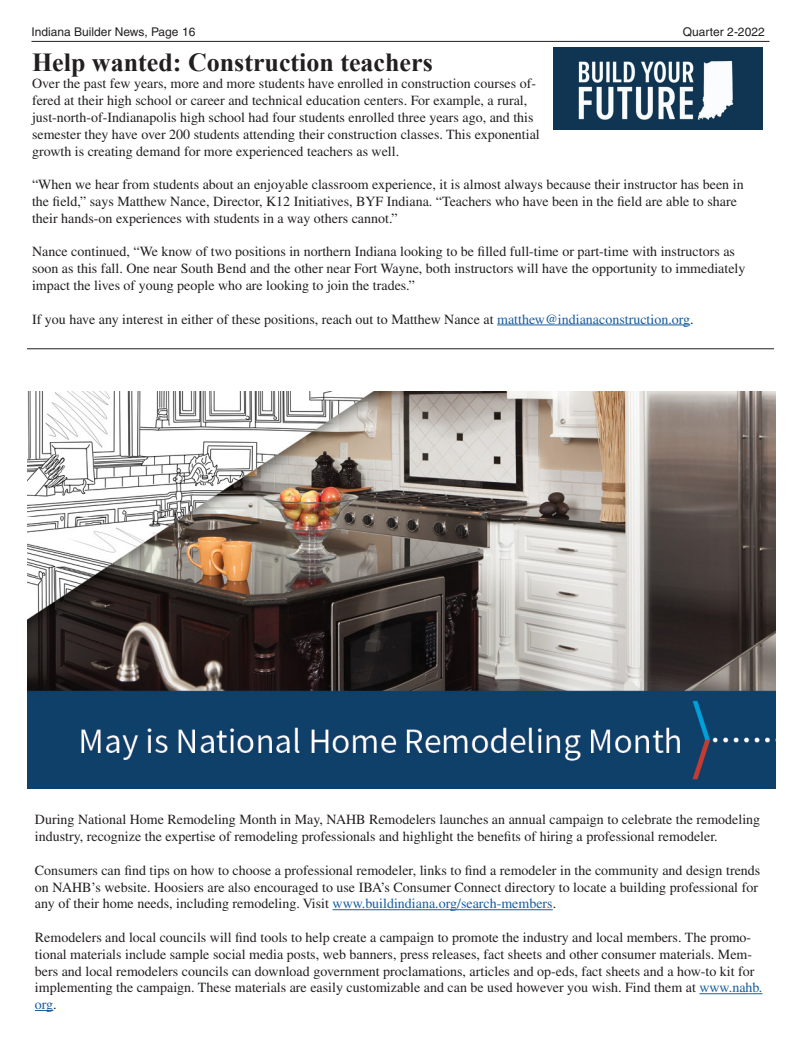
<style>
.page{position:relative;width:801px;height:1044px;background:#fff}
.page>*{position:absolute;margin:0;border:0;box-sizing:border-box;transform-origin:0 0}
.t1{font:700 26px "Times New Roman";color:#231f20}
.t2{font:14px/16.8px "Times";color:#231f20}
.t3{font:12px "Helvetica";color:#231f20}
.s1{color:#175d9e}
</style>
<div class="page">
<hr style="left:32px;top:41px;width:738px;height:1px;background:#231f20">
<hr style="left:497px;top:325px;width:193px;height:1px;background:#175d9e">
<img style="left:553px;top:47px;width:210px;height:82px">
<hr style="left:27px;top:348px;width:747px;height:1px;background:#231f20">
<img style="left:27px;top:391px;width:748px;height:397px">
<hr style="left:333px;top:909px;width:220px;height:1px;background:#175d9e">
<hr style="left:699px;top:993px;width:63px;height:1px;background:#175d9e">
<svg style="left:35px;top:1010px;width:18px;height:1px"></svg>
<p class="t3" style="left:32px;top:25px;width:165px">Indiana Builder News, Page 16</p>
<p class="t3" style="left:683px;top:25px;width:83px">Quarter 2-2022</p>
<p class="t2" style="left:32px;top:75px;width:509px">Over the past few years, more and more students have enrolled in construction courses of&shy;fered at their high school or career and technical education centers. For example, a rural, just-north-of-Indianapolis high school had four students enrolled three years ago, and this semester they have over 200 students attending their construction classes. This exponential growth is creating demand for more experienced teachers as well.</p>
<p class="t2" style="left:32px;top:176px;width:713px">“When we hear from students about an enjoyable classroom experience, it is almost always because their instructor has been in the field,” says Matthew Nance, Director, K12 Initiatives, BYF Indiana. “Teachers who have been in the field are able to share their hands-on experiences with students in a way others cannot.”</p>
<p class="t2" style="left:32px;top:243px;width:715px">Nance continued, “We know of two positions in northern Indiana looking to be filled full-time or part-time with instructors as soon as this fall. One near South Bend and the other near Fort Wayne, both instructors will have the opportunity to immediately impact the lives of young people who are looking to join the trades.”</p>
<p class="t2" style="left:32px;top:310px;width:663px">If you have any interest in either of these positions, reach out to Matthew Nance at <span class="s1">matthew@indianaconstruction.org</span>.</p>
<p class="t1" style="left:32px;top:43px;width:402px">Help wanted: Construction teachers</p>
<p class="t2" style="left:35px;top:811px;width:727px">During National Home Remodeling Month in May, NAHB Remodelers launches an annual campaign to celebrate the remodeling industry, recognize the expertise of remodeling professionals and highlight the benefits of hiring a professional remodeler.</p>
<p class="t2" style="left:35px;top:862px;width:727px">Consumers can find tips on how to choose a professional remodeler, links to find a remodeler in the community and design trends on NAHB’s website. Hoosiers are also encouraged to use IBA’s Consumer Connect directory to locate a building professional for any of their home needs, including remodeling. Visit <span class="s1">www.buildindiana.org/search-members</span>.</p>
<p class="t2" style="left:35px;top:929px;width:729px">Remodelers and local councils will find tools to help create a campaign to promote the industry and local members. The promo&shy;tional materials include sample social media posts, web banners, press releases, fact sheets and other consumer materials. Mem&shy;bers and local remodelers councils can download government proclamations, articles and op-eds, fact sheets and a how-to kit for implementing the campaign. These materials are easily customizable and can be used however you wish. Find them at <span class="s1">www.nahb. org</span>.</p>
</div>
